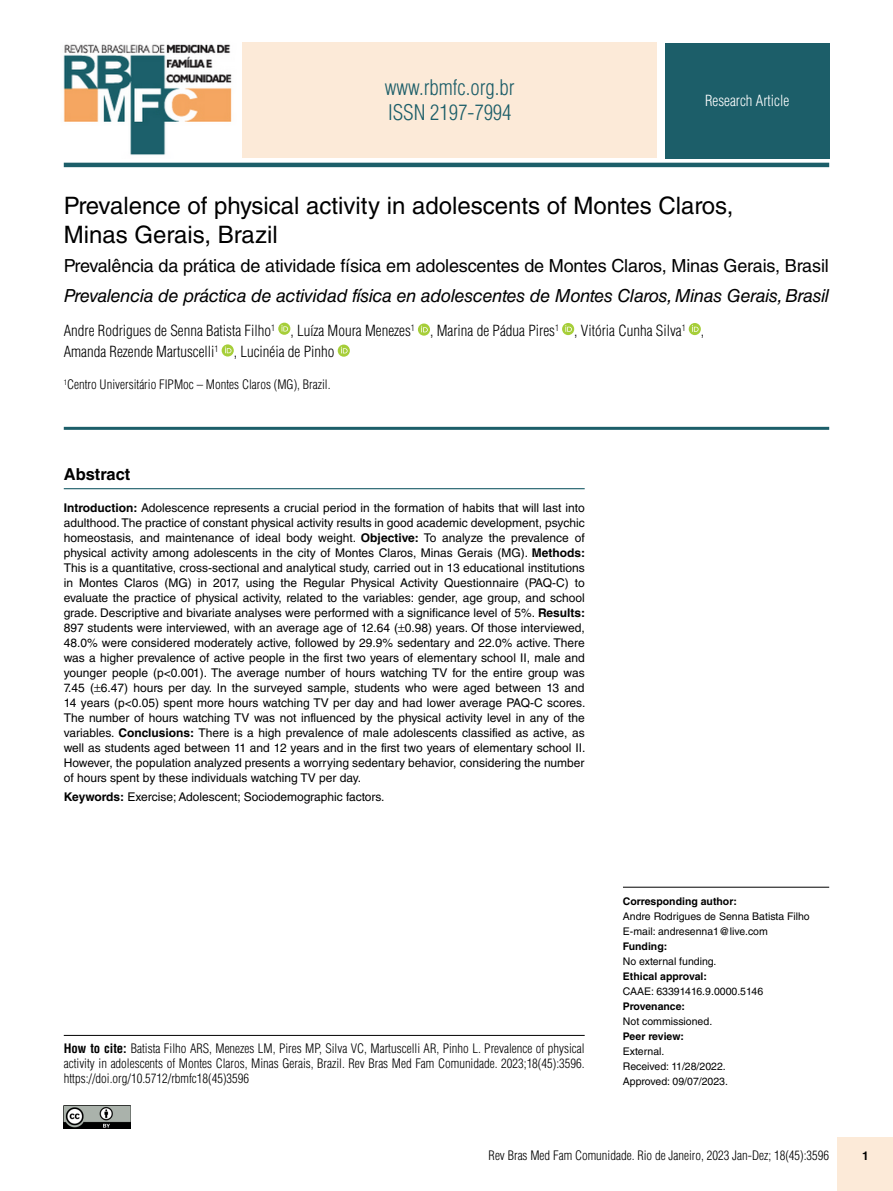
<style>
.page{position:relative;width:893px;height:1191px;background:#fff}
.page>*{position:absolute;margin:0;border:0;box-sizing:border-box;transform-origin:0 0}
.t1{font:24px/28.8px "Helvetica LT Std";color:#000}
.t2{font:300 condensed 21px/25.2px "Helvetica LT Std";color:#1c5e69}
.t3{font:italic 18px "Helvetica LT Std";letter-spacing:-.015em;color:#000}
.t4{font:18px "Helvetica LT Std";letter-spacing:-.01em;color:#000}
.t5{font:700 16.5px "Helvetica LT Std";color:#000}
.t6{font:300 condensed 15px/21px "Helvetica LT Std";color:#000}
.t7{font:300 condensed 15px "Helvetica LT Std";color:#fff}
.t8{font:300 condensed 12.75px/15px "Helvetica LT Std";color:#000;text-align:justify}
.t9{font:12px/15px "Helvetica LT Std";color:#000;text-align:justify}
.t10{font:700 12px "Helvetica LT Std";color:#000}
.t11{font:10.5px/15px "Helvetica LT Std";color:#000}
.t12{font:700 10.5px "Helvetica LT Std";color:#000}
.s1{font-weight:700}
</style>
<div class="page">
<div style="left:838px;top:1137px;width:55px;height:54px;background:#fcead8"></div>
<hr style="left:623px;top:886px;width:206px;height:1px;background:#000">
<hr style="left:64px;top:488px;width:521px;height:1px;background:#1c5e69">
<img style="left:64px;top:1105px;width:67px;height:23px">
<img style="left:63px;top:44px;width:169px;height:111px">
<div style="left:242px;top:42px;width:415px;height:116px;background:#fcead8"></div>
<div style="left:665px;top:43px;width:164px;height:116px;background:#1c5e69"></div>
<hr style="left:64px;top:163px;width:765px;height:4px;background:#1c5e69">
<svg style="left:278px;top:323px;width:12px;height:12px"></svg>
<svg style="left:281px;top:325px;width:7px;height:6px"></svg>
<svg style="left:418px;top:323px;width:12px;height:13px"></svg>
<svg style="left:421px;top:326px;width:7px;height:6px"></svg>
<div style="left:562px;top:323px;width:12px;height:12px;background:#a6ce39;border-radius:50%"></div>
<svg style="left:565px;top:325px;width:7px;height:7px"></svg>
<div style="left:689px;top:323px;width:12px;height:12px;background:#a6ce39;border-radius:50%"></div>
<svg style="left:692px;top:325px;width:7px;height:7px"></svg>
<svg style="left:222px;top:344px;width:12px;height:12px"></svg>
<svg style="left:225px;top:346px;width:6px;height:7px"></svg>
<svg style="left:338px;top:344px;width:12px;height:13px"></svg>
<svg style="left:341px;top:347px;width:7px;height:6px"></svg>
<hr style="left:64px;top:427px;width:765px;height:3px;background:#1c5e69">
<hr style="left:64px;top:1035px;width:521px;height:1px;background:#000">
<h2 class="t2" style="left:385px;top:75px;width:131px">www.rbmfc.org.br<br>ISSN 2197-7994</h2>
<p class="t7" style="left:705px;top:92px;width:86px">Research Article</p>
<h1 class="t1" style="left:64px;top:191px;width:671px">Prevalence of physical activity in adolescents of Montes Claros,<br>Minas Gerais, Brazil</h1>
<h3 class="t4" style="left:64px;top:255px;width:766px">Prevalência da prática de atividade física em adolescentes de Montes Claros, Minas Gerais, Brasil</h3>
<h3 class="t3" style="left:64px;top:285px;width:767px">Prevalencia de práctica de actividad física en adolescentes de Montes Claros, Minas Gerais, Brasil</h3>
<p class="t6" style="left:64px;top:319px;width:642px">Andre Rodrigues de Senna Batista Filho<sup>1</sup> , Luíza Moura Menezes<sup>1</sup> , Marina de Pádua Pires<sup>1</sup> , Vitória Cunha Silva<sup>1</sup> ,<br>Amanda Rezende Martuscelli<sup>1</sup> , Lucinéia de Pinho</p>
<p class="t8" style="left:64px;top:377px;width:268px"><sup>1</sup>Centro Universitário FIPMoc – Montes Claros (MG), Brazil.</p>
<h3 class="t5" style="left:64px;top:464px;width:68px">Abstract</h3>
<p class="t9" style="left:64px;top:500px;width:523px"><span class="s1">Introduction:</span> Adolescence represents a crucial period in the formation of habits that will last into adulthood. The practice of constant physical activity results in good academic development, psychic homeostasis, and maintenance of ideal body weight. <span class="s1">Objective:</span> To analyze the prevalence of physical activity among adolescents in the city of Montes Claros, Minas Gerais (MG). <span class="s1">Methods:<br></span>This is a quantitative, cross-sectional and analytical study, carried out in 13 educational institutions in Montes Claros (MG) in 2017, using the Regular Physical Activity Questionnaire (PAQ-C) to evaluate the practice of physical activity, related to the variables: gender, age group, and school grade. Descriptive and bivariate analyses were performed with a significance level of 5%. <span class="s1">Results:<br></span>897 students were interviewed, with an average age of 12.64 ( 0.98) years. Of those interviewed, 48.0% were considered moderately active, followed by 29.9% sedentary and 22.0% active. There was a higher prevalence of active people in the first two years of elementary school II, male and younger people (p&lt;0.001). The average number of hours watching TV for the entire group was 7.45 ( 6.47) hours per day. In the surveyed sample, students who were aged between 13 and 14 years (p&lt;0.05) spent more hours watching TV per day and had lower average PAQ-C scores.<br>The number of hours watching TV was not influenced by the physical activity level in any of the variables. <span class="s1">Conclusions:</span> There is a high prevalence of male adolescents classified as active, as well as students aged between 11 and 12 years and in the first two years of elementary school II.<br>However, the population analyzed presents a worrying sedentary behavior, considering the number of hours spent by these individuals watching TV per day.</p>
<p class="t9" style="left:64px;top:789px;width:322px"><span class="s1">Keywords:</span> Exercise; Adolescent; Sociodemographic factors.</p>
<p class="t8" style="left:64px;top:1040px;width:522px"><span class="s1">How to cite:</span> Batista Filho ARS, Menezes LM, Pires MP, Silva VC, Martuscelli AR, Pinho L. Prevalence of physical activity in adolescents of Montes Claros, Minas Gerais, Brazil. Rev Bras Med Fam Comunidade. 2023;18(45):3596. https://doi.org/10.5712/rbmfc18(45)3596</p>
<p class="t12" style="left:623px;top:894px;width:115px">Corresponding author:</p>
<p class="t11" style="left:623px;top:908px;width:188px">Andre Rodrigues de Senna Batista Filho<br>E-mail: andresenna1@live.com</p>
<p class="t12" style="left:623px;top:939px;width:46px">Funding:</p>
<p class="t11" style="left:623px;top:953px;width:95px">No external funding.</p>
<p class="t12" style="left:623px;top:969px;width:85px">Ethical approval:</p>
<p class="t11" style="left:623px;top:983px;width:142px">CAAE: 63391416.9.0000.5146</p>
<p class="t12" style="left:623px;top:999px;width:64px">Provenance:</p>
<p class="t11" style="left:623px;top:1013px;width:91px">Not commissioned.</p>
<p class="t12" style="left:623px;top:1029px;width:63px">Peer review:</p>
<p class="t11" style="left:623px;top:1043px;width:107px">External.<br>Received: 11/28/2022.<br>Approved: 09/07/2023.</p>
<p class="t8" style="left:489px;top:1147px;width:342px">Rev Bras Med Fam Comunidade. Rio de Janeiro, 2023 Jan-Dez; 18(45):3596</p>
<p class="t10" style="left:862px;top:1148px;width:8px">1</p>
</div>
